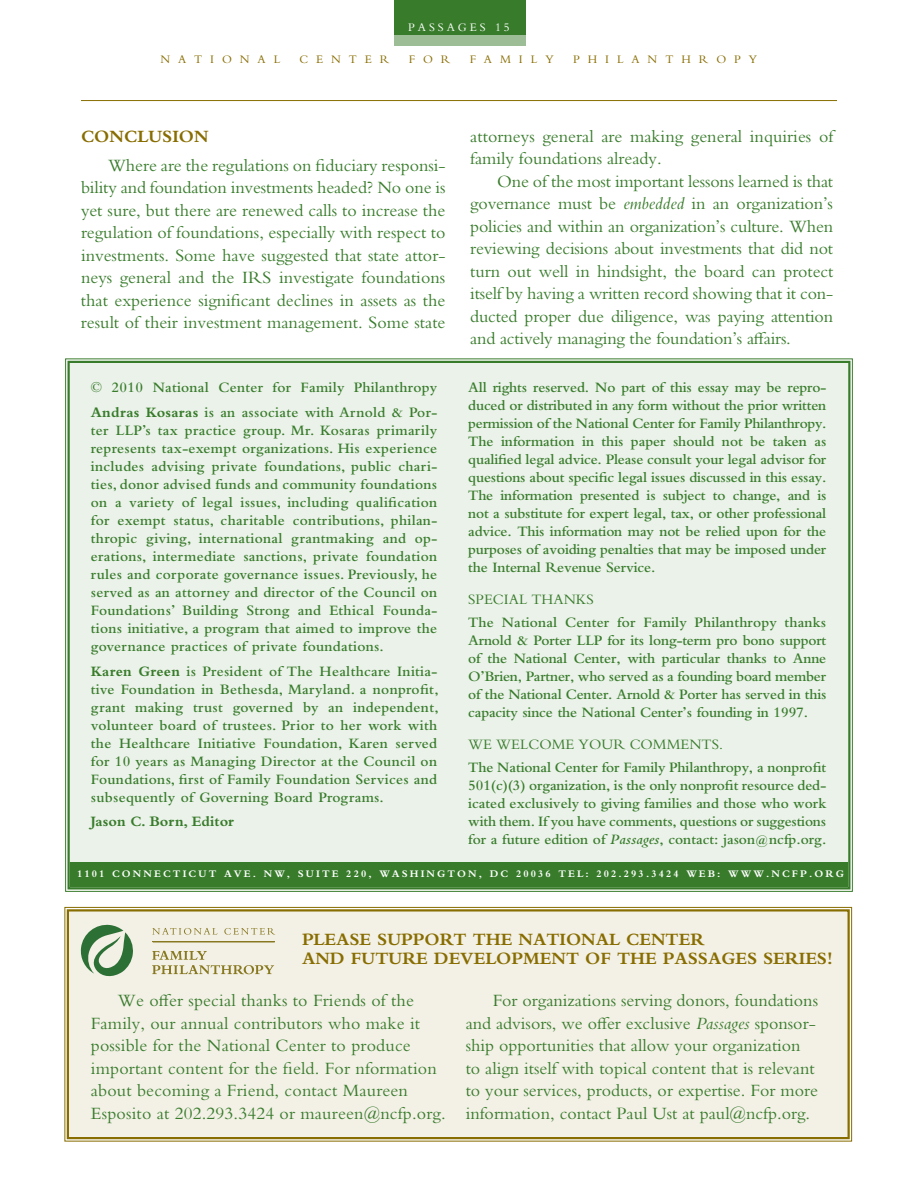
<style>
.page{position:relative;width:918px;height:1188px;background:#fff}
.page>*{position:absolute;margin:0;border:0;box-sizing:border-box;transform-origin:0 0}
.t1{font:18px/22.5px "Bembo Std";color:#387c2b;text-align:justify}
.t2{font:700 18px "Bembo Std";color:#886d00}
.t3{font:600 15px/18px "Bembo Std";color:#387c2b;text-align:justify}
.t4{font:15px "Bembo Std";color:#387c2b}
.t5{font:700 15px "Bembo Std";color:#387c2b}
.t6{font:12px "Bembo Std";letter-spacing:.66em;color:#886d00}
.t7{font:12px "Bembo Std";color:#fff}
.t8{font:700 10.5px "Bembo Std";letter-spacing:.2em;color:#fff}
.s1{font-weight:700}
.s2{font-style:italic}
</style>
<div class="page">
<div style="left:394px;top:0;width:132px;height:45px;background:#9cbd95"></div>
<div style="left:394px;top:0;width:132px;height:35px;background:#387c2b"></div>
<hr style="left:81px;top:100px;width:756px;height:1px;background:#886d00">
<svg style="left:65px;top:358px;width:788px;height:534px;background:#dfeadd"></svg>
<div style="left:64px;top:907px;width:788px;height:235px;background:#f3f0e6"></div>
<div style="left:67px;top:909px;width:783px;height:230px;border:2px solid #886d00"></div>
<p class="t7" style="left:408px;top:20px;width:103px">pa ssa ge s 15</p>
<p class="t6" style="left:160px;top:52px;width:14px">NA</p>
<p class="t6" style="left:194px;top:52px;width:31px">T IONAL</p>
<p class="t6" style="left:299px;top:52px;width:91px">CENTER</p>
<p class="t6" style="left:409px;top:52px;width:29px">F OR</p>
<p class="t6" style="left:470px;top:52px;width:30px">F AMILY</p>
<p class="t6" style="left:573px;top:52px;width:46px">PHILAN</p>
<p class="t6" style="left:665px;top:52px;width:49px">THROPY</p>
<p class="t2" style="left:81px;top:126px;width:129px">CONCLUSION</p>
<p class="t1" style="left:81px;top:154px;width:366px;text-indent:27px">Where are the regulations on fiduciary responsi&shy;bility and foundation investments headed? No one is yet sure, but there are renewed calls to increase the regulation of foundations, especially with respect to investments. Some have suggested that state attor&shy;neys general and the IRS</p>
<p class="t1" style="left:81px;top:266px;width:366px;text-indent:198px">investigate foundations that experience significant declines in assets as the result of their investment management. Some state</p>
<p class="t3" style="left:91px;top:375px;width:348px;line-height:24.8px">© 2010 National Center for Family Philanthropy<br><span class="s1">ANDRAS KOSARAS</span> is an associate with Arnold &amp; Por-</p>
<p class="t3" style="left:91px;top:421px;width:348px">ter LLP’s tax practice group. Mr. Kosaras primarily represents tax-exempt organizations. His experience includes advising private foundations, public chari&shy;ties, donor advised funds and community foundations on a variety of legal issues, including qualification for exempt status, charitable contributions, philan&shy;thropic giving, international grantmaking and op&shy;erations, intermediate sanctions, private foundation rules and corporate governance issues. Previously, he served as an attorney and director of the Council on Foundations’ Building Strong and Ethical Founda&shy;tions initiative, a program that aimed to improve the governance practices of private foundations.</p>
<p class="t3" style="left:91px;top:662px;width:349px"><span class="s1">KAREN GREEN</span> is President of The Healthcare Initia&shy;tive Foundation in Bethesda, Maryland. a nonprofit, grant making trust governed by an independent, volunteer board of trustees. Prior to her work with the Healthcare Initiative Foundation, Karen served for 10 years as Managing Director at the Council on Foundations, first of Family Foundation Services and subsequently of Governing Board Programs.</p>
<p class="t5" style="left:91px;top:813px;width:145px">JASON C. BORN, EDITOR</p>
<p class="t1" style="left:470px;top:124px;width:365px">attorneys general are making general inquiries of family foundations already.</p>
<p class="t1" style="left:470px;top:169px;width:365px;text-indent:27px">One of the most important lessons learned is that governance must be <span class="s2">embedded</span> in an organization’s policies and within an organization’s culture. When reviewing decisions about investments that did not turn out well in hindsight, the board can protect itself by having a written record showing that it con&shy;ducted proper due diligence, was paying attention and actively managing the foundation’s affairs.</p>
<p class="t3" style="left:468px;top:379px;width:360px">All rights reserved. No part of this essay may be repro&shy;duced or distributed in any form without the prior written permission of the National Center for Family Philanthropy.<br>The information in this paper should not be taken as qualified legal advice. Please consult your legal advisor for questions about specific legal issues discussed in this essay.<br>The information presented is subject to change, and is not a substitute for expert legal, tax, or other professional advice. This information may not be relied upon for the purposes of avoiding penalties that may be imposed under the Internal Revenue Service.</p>
<p class="t4" style="left:468px;top:590px;width:45px">SPECIAL</p>
<p class="t4" style="left:531px;top:590px;width:62px">THANKS</p>
<p class="t3" style="left:468px;top:614px;width:360px">The National Center for Family Philanthropy thanks Arnold &amp; Porter LLP for its long-term pro bono support of the National Center, with particular thanks to Anne O’Brien, Partner, who served as a founding board member of the National Center. Arnold &amp; Porter has served in this capacity since the National Center’s founding in 1997.</p>
<p class="t4" style="left:468px;top:735px;width:124px">WE WELCOME YOUR</p>
<p class="t4" style="left:630px;top:735px;width:25px">COMM</p>
<p class="t4" style="left:680px;top:735px;width:44px">ENTS.</p>
<p class="t3" style="left:468px;top:759px;width:360px">The National Center for Family Philanthropy, a nonprofit 501(c)(3) organization, is the only nonprofit resource ded&shy;icated exclusively to giving families and those who work with them. If you have comments, questions or suggestions for a future edition of <span class="s2">Passages</span>, contact: jason@ncfp.org.</p>
<p class="t8" style="left:77px;top:868px;width:56px">1101 CONNECTICUT</p>
<p class="t8" style="left:224px;top:868px;width:92px">AVE . NW, SUITE</p>
<p class="t8" style="left:346px;top:868px;width:57px">220, WASHINGTON</p>
<p class="t8" style="left:479px;top:868px;width:263px">, DC 20036 TEL : 202.293.3424 WEB: WWW</p>
<p class="t8" style="left:766px;top:868px;width:16px">.NCFP</p>
<p class="t8" style="left:809px;top:868px;width:16px">.ORG</p>
<p class="t2" style="left:302px;top:929px;width:24px">PLEASE</p>
<p class="t2" style="left:377px;top:929px;width:25px">SUPPORT</p>
<p class="t2" style="left:473px;top:929px;width:14px">THE</p>
<p class="t2" style="left:518px;top:929px;width:29px">NATIONAL</p>
<p class="t2" style="left:626px;top:929px;width:28px">CENTER</p>
<p class="t2" style="left:302px;top:948px;width:15px">AND</p>
<p class="t2" style="left:351px;top:948px;width:25px">FUTURE</p>
<p class="t2" style="left:434px;top:948px;width:29px">DEVELOPMENT</p>
<p class="t2" style="left:585px;top:948px;width:46px">OF THE</p>
<p class="t2" style="left:663px;top:948px;width:25px">PASSAGES</p>
<p class="t2" style="left:763px;top:948px;width:22px">SERIES</p>
<p class="t2" style="left:827px;top:948px;width:7px">!</p>
<p class="t1" style="left:91px;top:989px;width:357px;text-align:left;text-indent:27px">We offer special thanks to Friends of the Family, our annual contributors who make it possible for the National Center to produce important content for the field. For nformation about becoming a Friend, contact Maureen Esposito at 202.293.3424 or maureen@ncfp.org.</p>
<p class="t1" style="left:466px;top:989px;width:354px;text-align:left;text-indent:27px">For organizations serving donors, foundations and advisors, we offer exclusive <span class="s2">Passages</span> sponsor&shy;ship opportunities that allow your organization to align itself with topical content that is relevant to your services, products, or expertise. For more information, contact Paul Ust at paul@ncfp.org.</p>
</div>
